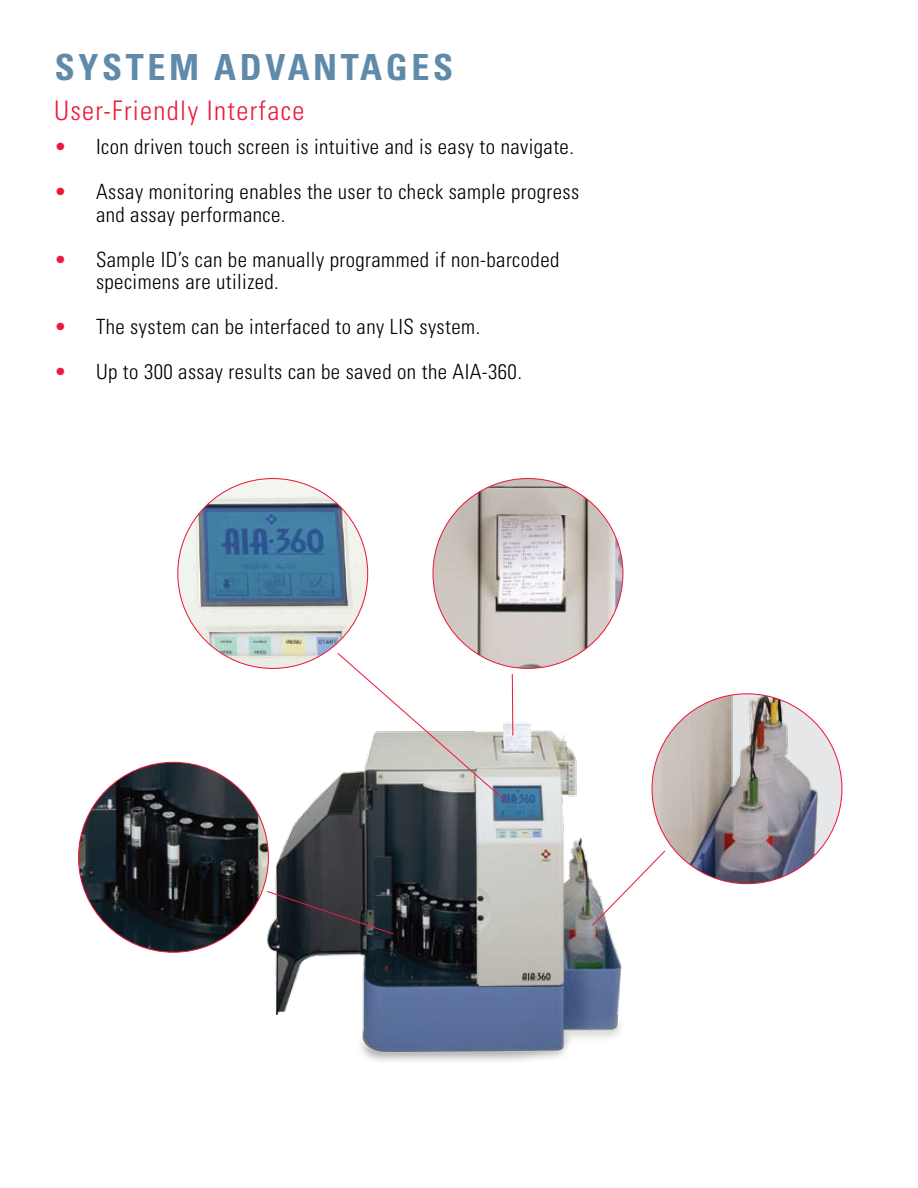
<style>
.page{position:relative;width:918px;height:1188px;background:#fff}
.page>*{position:absolute;margin:0;border:0;box-sizing:border-box;transform-origin:0 0}
.t1{font:700 condensed 36px "Univers LT Std";letter-spacing:.1em;color:#5f8aa9}
.t2{font:300 condensed 27px "Univers LT Std";letter-spacing:.05em;color:#ed1a3b}
.t3{font:300 condensed 21px/45px "Univers LT Std";letter-spacing:.02em;color:#000}
.t4{font:300 condensed 21px/45px "Univers LT Std";color:#ed1a3b}
</style>
<div class="page">
<img style="left:251px;top:722px;width:371px;height:339px">
<img style="left:79px;top:762px;width:189px;height:190px;border-radius:95px">
<img style="left:433px;top:479px;width:190px;height:189px;border-radius:95px">
<img style="left:652px;top:694px;width:190px;height:190px;border-radius:95px">
<img style="left:178px;top:479px;width:190px;height:189px;border-radius:95px">
<svg style="left:266px;top:890px;width:129px;height:45px;background:#3a3a3f"></svg>
<svg style="left:336px;top:652px;width:178px;height:151px"></svg>
<svg style="left:591px;top:849px;width:75px;height:78px"></svg>
<h1 class="t1" style="left:55px;top:45px;width:400px">SYSTEM ADVANTAGES</h1>
<p class="t2" style="left:54px;top:94px;width:252px">User-Friendly Interface</p>
<p class="t4" style="left:54px;top:124px;width:14px">• •</p>
<p class="t3" style="left:96px;top:124px;width:485px">Icon driven touch screen is intuitive and is easy to navigate.<br>Assay monitoring enables the user to check sample progress</p>
<p class="t3" style="left:96px;top:192px;width:465px">and assay performance.<br>Sample ID’s can be manually programmed if non-barcoded</p>
<p class="t3" style="left:96px;top:259px;width:428px">specimens are utilized.<br>The system can be interfaced to any LIS system.<br>Up to 300 assay results can be saved on the AIA-360.</p>
<p class="t4" style="left:54px;top:237px;width:14px">•</p>
<p class="t4" style="left:54px;top:304px;width:14px">• •</p>
</div>
